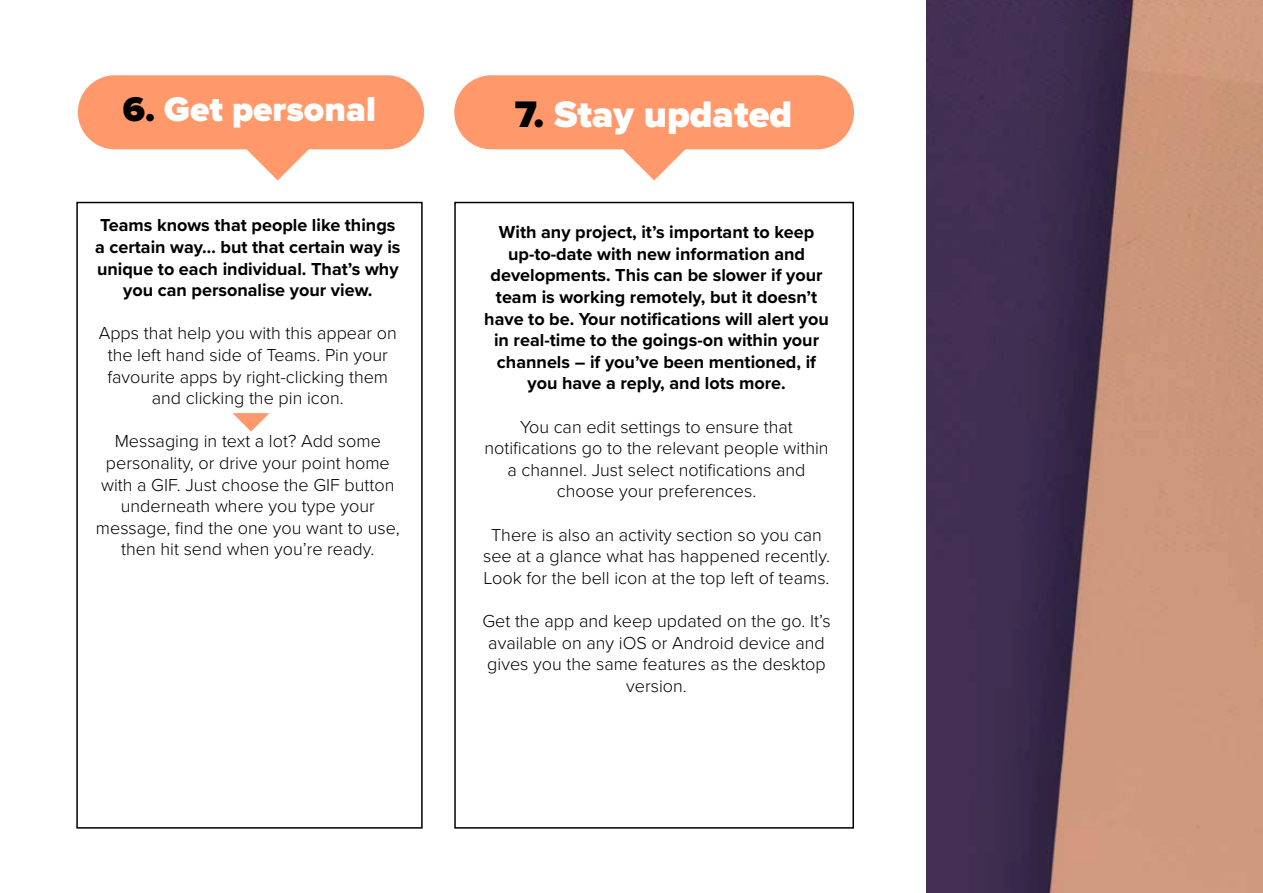
<style>
.page{position:relative;width:1263px;height:893px;background:#fff}
.page>*{position:absolute;margin:0;border:0;box-sizing:border-box;transform-origin:0 0}
.t1{font:900 38.25px "Proxima Nova";color:#fff}
.t2{font:900 35.55px "Proxima Nova";color:#fff}
.t3{font:300 18px/21.6px "Proxima Nova";color:#000;text-align:center}
.t4{font:700 18px/21.6px "Proxima Nova";color:#000;text-align:center}
.s1{color:#000}
</style>
<div class="page">
<svg style="left:619px;top:149px;width:70px;height:31px"></svg>
<div style="left:454px;top:75px;width:400px;height:74px;background:#ff996b;border-radius:37px"></div>
<div style="left:454px;top:202px;width:400px;height:627px;border:2px solid #000"></div>
<div style="left:76px;top:202px;width:347px;height:627px;border:2px solid #000"></div>
<svg style="left:233px;top:413px;width:36px;height:19px"></svg>
<svg style="left:243px;top:149px;width:70px;height:31px"></svg>
<div style="left:78px;top:75px;width:346px;height:74px;background:#ff996b;border-radius:37px"></div>
<svg style="left:926px;top:0;width:337px;height:893px;background:#856265"></svg>
<h2 class="t2" style="left:123px;top:83px;width:255px"><span class="s1">6.</span> Get personal</h2>
<p class="t4" style="left:95px;top:214px;width:307px">Teams knows that people like things a certain way… but that certain way is unique to each individual. That’s why you can personalise your view.</p>
<p class="t3" style="left:99px;top:322px;width:300px">Apps that help you with this appear on the left hand side of Teams. Pin your favourite apps by right-clicking them and clicking the pin icon.</p>
<p class="t3" style="left:96px;top:430px;width:305px">Messaging in text a lot? Add some personality, or drive your point home with a GIF. Just choose the GIF button underneath where you type your message, find the one you want to use, then hit send when you’re ready.</p>
<h1 class="t1" style="left:515px;top:86px;width:279px"><span class="s1">7.</span> Stay updated</h1>
<p class="t4" style="left:484px;top:221px;width:346px">With any project, it’s important to keep up-to-date with new information and developments. This can be slower if your team is working remotely, but it doesn’t have to be. Your notifications will alert you in real-time to the goings-on within your channels – if you’ve been mentioned, if you have a reply, and lots more.</p>
<p class="t3" style="left:484px;top:415px;width:346px">You can edit settings to ensure that notifications go to the relevant people within a channel. Just select notifications and choose your preferences.</p>
<p class="t3" style="left:483px;top:523px;width:348px">There is also an activity section so you can see at a glance what has happened recently.<br>Look for the bell icon at the top left of teams.</p>
<p class="t3" style="left:482px;top:609px;width:350px">Get the app and keep updated on the go. It’s available on any iOS or Android device and gives you the same features as the desktop version.</p>
</div>
